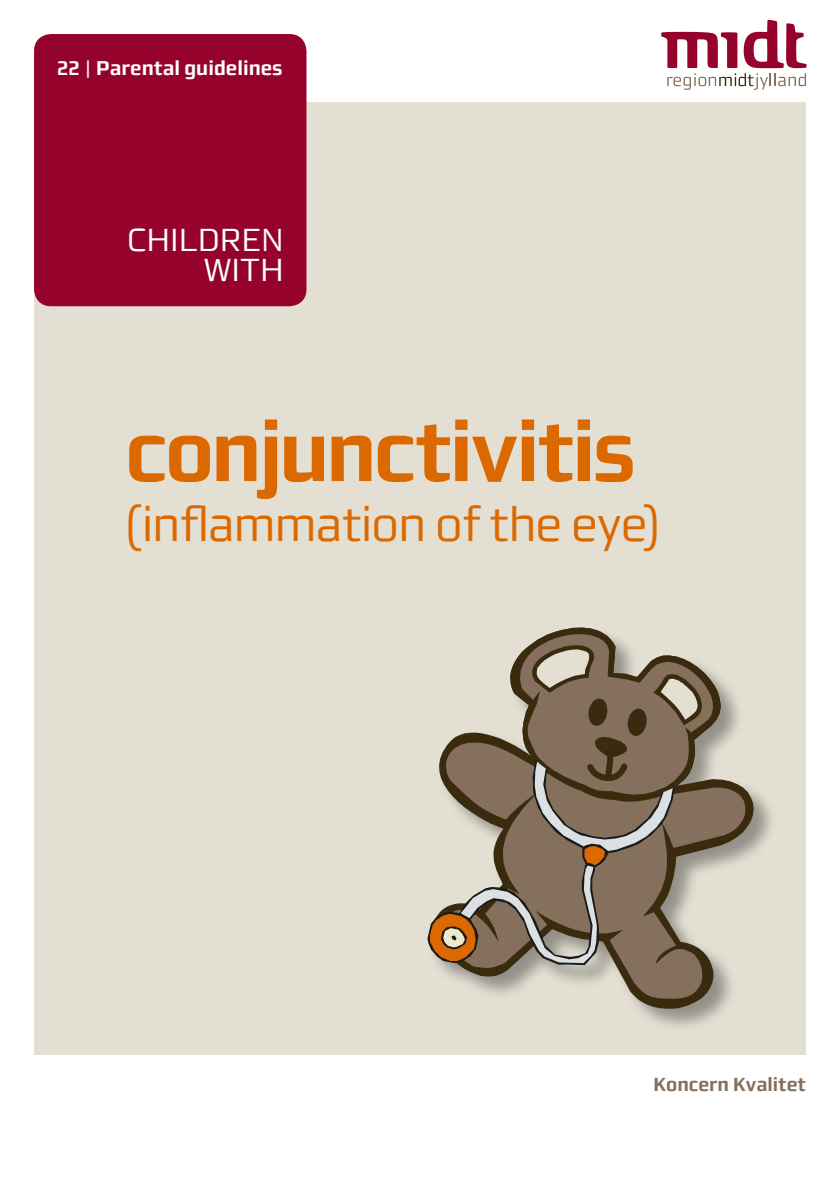
<style>
.page{position:relative;width:840px;height:1191px;background:#fff}
.page>*{position:absolute;margin:0;border:0;box-sizing:border-box;transform-origin:0 0}
.rubrik_forside{font:700 84px "midtsans";letter-spacing:-.03em;color:#dc6900}
.rubrik_forside-2{font:48px "midtsans";letter-spacing:-.025em;color:#dc6900}
.t1{font:32px/30px "midtsans";color:#fff;text-align:right}
.t2{font:700 20px "midtsans";color:#fff}
.Afsender_1__linje{font:700 19px "midtsans";color:#84705d}
.s1{font-weight:400}
</style>
<div class="page">
<svg style="left:661px;top:19px;width:145px;height:71px"></svg>
<div style="left:34px;top:102px;width:771px;height:952px;background:#e3dfd3"></div>
<div style="left:34px;top:34px;width:272px;height:272px;background:#95032d;border-radius:17px"></div>
<div style="left:426px;top:626px;width:350px;height:406px;background:#1a1a18;opacity:.4"></div>
<svg style="left:432px;top:627px;width:321px;height:381px"></svg>
<svg style="left:440px;top:742px;width:305px;height:256px"></svg>
<svg style="left:427px;top:715px;width:248px;height:250px"></svg>
<svg style="left:430px;top:627px;width:290px;height:336px"></svg>
<p class="t2" style="left:57px;top:56px;width:227px">22 <span class="s1">|</span> Parental guidelines</p>
<p class="t1" style="left:127px;top:225px;width:158px">CHILDREN<br>WITH</p>
<p class="rubrik_forside" style="left:125px;top:403px;width:512px">conjunctivitis</p>
<p class="rubrik_forside-2" style="left:125px;top:497px;width:537px">(inflammation of the eye)</p>
<p class="Afsender_1__linje" style="left:653px;top:1073px;width:154px">Koncern Kvalitet</p>
</div>
